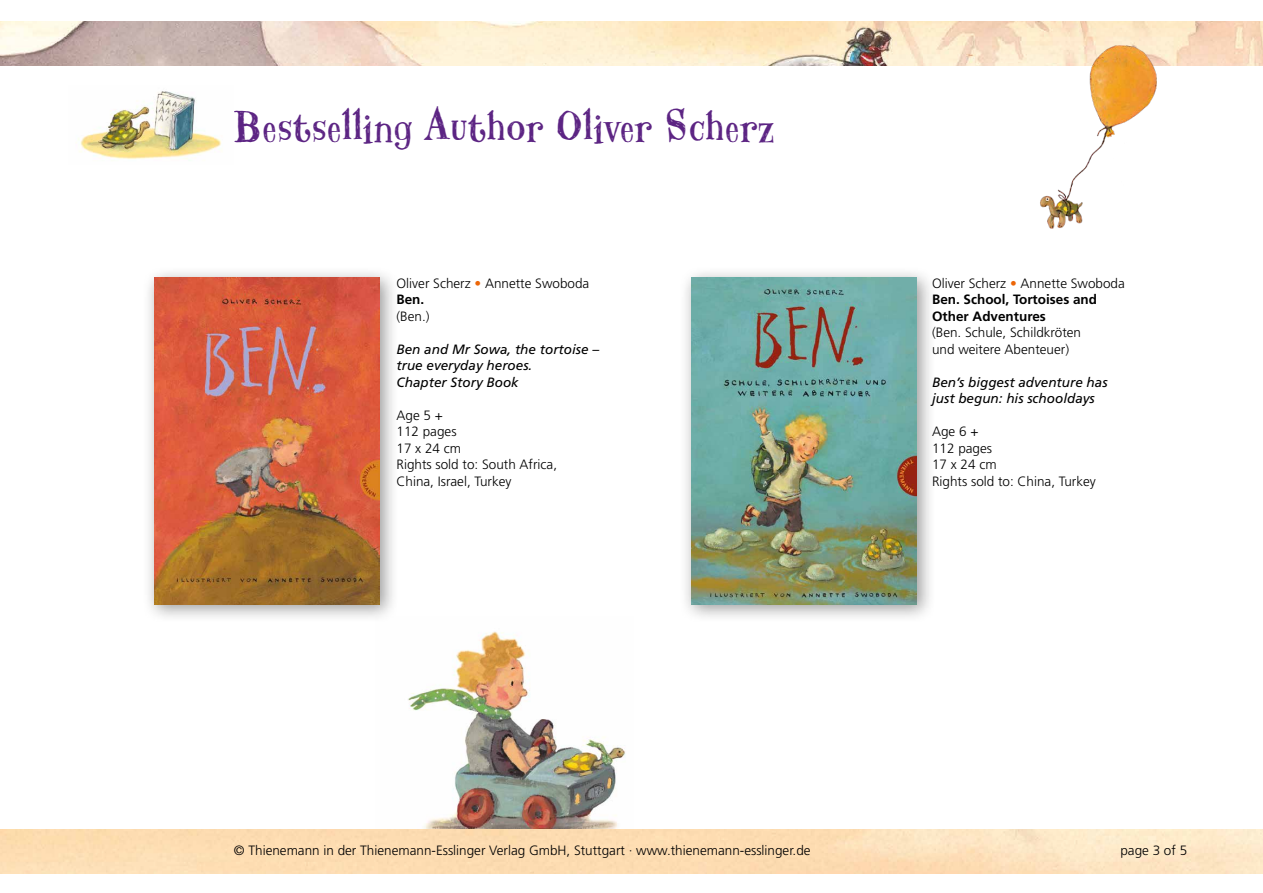
<style>
.page{position:relative;width:1263px;height:893px;background:#fff}
.page>*{position:absolute;margin:0;border:0;box-sizing:border-box;transform-origin:0 0}
.t1{font:48px "Hombre BT";letter-spacing:.02em;color:#5c2483}
.t2{font:300 13.5px/16.5px "Frutiger LT Std";color:#000}
.t3{font:italic 13.5px/16.5px "Frutiger LT Std";color:#000}
.t4{font:700 13.5px/16.5px "Frutiger LT Std";color:#000}
.s1{color:#ec6608}
.s2{font-weight:700}
.s3{font-weight:300}
.s4{font-weight:300;color:#ec6608}
</style>
<div class="page">
<img style="left:0;top:21px;width:1263px;height:45px">
<img style="left:78px;top:91px;width:143px;height:68px">
<img style="left:408px;top:631px;width:218px;height:198px">
<img style="left:1002px;top:21px;width:193px;height:208px">
<div style="left:143px;top:266px;width:257px;height:358px;background:#000;opacity:.4"></div>
<img style="left:154px;top:277px;width:226px;height:327px">
<div style="left:679px;top:266px;width:257px;height:358px;background:#000;opacity:.4"></div>
<img style="left:691px;top:277px;width:226px;height:327px">
<h1 class="t1" style="left:234px;top:98px;width:542px">Bestselling Author Oliver Scherz</h1>
<p class="t2" style="left:396px;top:275px;width:194px">Oliver Scherz <span class="s1">•</span> Annette Swoboda<br><span class="s2">Ben.</span></p>
<p class="t2" style="left:396px;top:308px;width:35px">(Ben.)</p>
<p class="t3" style="left:396px;top:341px;width:204px">Ben and Mr Sowa, the tortoise – true everyday heroes.<br>Chapter Story Book</p>
<p class="t2" style="left:396px;top:407px;width:162px">Age 5 +<br>112 pages<br>17 x 24 cm<br>Rights sold to: South Africa,<br>China, Israel, Turkey</p>
<p class="t4" style="left:932px;top:275px;width:194px"><span class="s3">Oliver Scherz</span> <span class="s4">•</span> <span class="s3">Annette Swoboda<br></span>Ben. School, Tortoises and<br>Other Adventures</p>
<p class="t2" style="left:932px;top:324px;width:151px">(Ben. Schule, Schildkröten und weitere Abenteuer)</p>
<p class="t3" style="left:932px;top:374px;width:177px">Ben’s biggest adventure has just begun: his schooldays</p>
<p class="t2" style="left:932px;top:423px;width:165px">Age 6 +<br>112 pages<br>17 x 24 cm<br>Rights sold to: China, Turkey</p>
<p class="t2" style="left:234px;top:843px;width:578px">© Thienemann in der Thienemann-Esslinger Verlag GmbH, Stuttgart · www.thienemann-esslinger.de</p>
<p class="t2" style="left:1120px;top:843px;width:68px">page 3 of 5</p>
</div>
